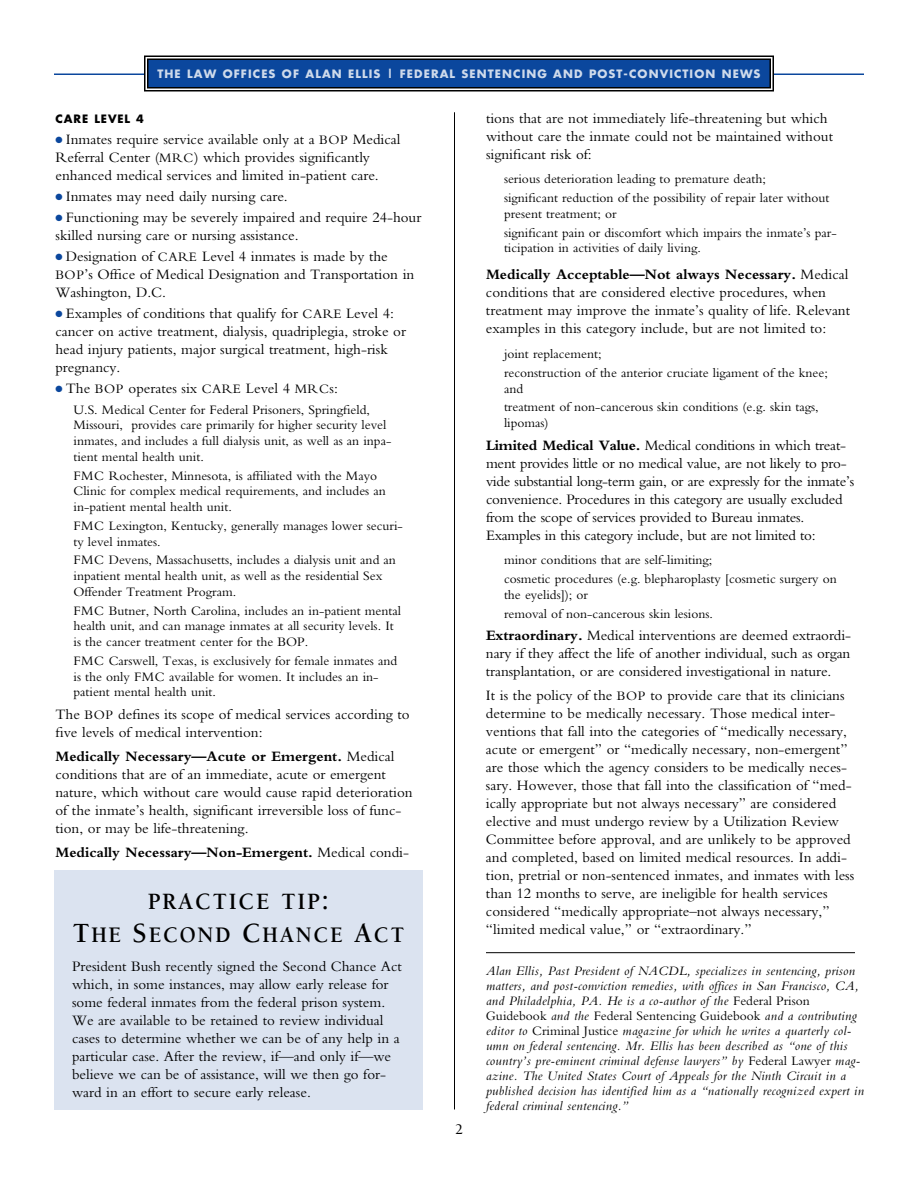
<style>
.page{position:relative;width:918px;height:1188px;background:#fff}
.page>*{position:absolute;margin:0;border:0;box-sizing:border-box;transform-origin:0 0}
.t1{font:700 24px "Berkeley";letter-spacing:.08em;color:#000;scale:.94 1}
.t2{font:700 22.8px "Berkeley";letter-spacing:.08em;color:#000;scale:.94 1}
.t3{font:15px/18px "Bembo";color:#000}
.t4{font:700 15px "Bembo";color:#000}
.t5{font:500 15px "Berkeley";color:#000}
.t6{font:13.5px/15.8px "Bembo";color:#000}
.t7{font:italic 13.5px/15px "Bembo";letter-spacing:.02em;color:#000}
.t8{font:700 11.25px "Futura";letter-spacing:.095em;color:#cedaeb}
.t9{font:700 11.25px "Futura";letter-spacing:.08em;color:#000}
.s1{color:#0b479d}
.s2{font-size:13.5px}
.s3{font-weight:700}
.s4{font-weight:400}
.s5{font-size:30px}
.s6{font-size:28.5px}
.s7{font-style:normal}
</style>
<div class="page">
<div style="left:54px;top:870px;width:369px;height:240px;background:#dbe3f0"></div>
<hr style="left:54px;top:74px;width:810px;height:1px;background:#0b479d">
<div style="left:148px;top:59px;width:622px;height:29px;background:#0b479d"></div>
<div style="left:144px;top:56px;width:630px;height:36px;border:2px solid #000"></div>
<div style="left:147px;top:58px;width:624px;height:30px;border:2px solid #000"></div>
<hr style="left:454px;top:112px;width:1px;height:997px;background:#000">
<hr style="left:486px;top:952px;width:369px;height:1px;background:#000">
<p class="t8" style="left:157px;top:69px;width:605px">THE LAW OFFICES OF ALAN ELLIS | FEDERAL SENTENCING AND POST-CONVICTION NEWS</p>
<p class="t9" style="left:56px;top:114px;width:90px">CARE LEVEL 4</p>
<p class="t3" style="left:55px;top:132px;width:347px"><span class="s1">●</span> Inmates require service available only at a <span class="s2">BOP</span> Medical<br>Referral Center (<span class="s2">MRC</span>) which provides significantly enhanced medical services and limited in-patient care.</p>
<p class="t3" style="left:56px;top:189px;width:234px"><span class="s1">●</span> Inmates may need daily nursing care.</p>
<p class="t3" style="left:56px;top:210px;width:367px"><span class="s1">●</span> Functioning may be severely impaired and require 24-hour skilled nursing care or nursing assistance.</p>
<p class="t3" style="left:55px;top:249px;width:360px"><span class="s1">●</span> Designation of <span class="s2">CARE</span> Level 4 inmates is made by the<br><span class="s2">BOP</span>’s Office of Medical Designation and Transportation in<br>Washington, D.C.</p>
<p class="t3" style="left:55px;top:306px;width:352px"><span class="s1">●</span> Examples of conditions that qualify for <span class="s2">CARE</span> Level 4: cancer on active treatment, dialysis, quadriplegia, stroke or head injury patients, major surgical treatment, high-risk pregnancy.</p>
<p class="t3" style="left:56px;top:381px;width:284px"><span class="s1">●</span> The <span class="s2">BOP</span> operates six <span class="s2">CARE</span> Level 4 <span class="s2">MRC</span>s:</p>
<p class="t6" style="left:74px;top:403px;width:319px">U.S. Medical Center for Federal Prisoners, Springfield, Missouri, provides care primarily for higher security level inmates, and includes a full dialysis unit, as well as an inpa&shy;tient mental health unit.</p>
<p class="t6" style="left:74px;top:469px;width:314px">FMC Rochester, Minnesota, is affiliated with the Mayo<br>Clinic for complex medical requirements, and includes an in-patient mental health unit.</p>
<p class="t6" style="left:74px;top:519px;width:331px">FMC Lexington, Kentucky, generally manages lower securi&shy;ty level inmates.</p>
<p class="t6" style="left:74px;top:554px;width:324px">FMC Devens, Massachusetts, includes a dialysis unit and an inpatient mental health unit, as well as the residential Sex<br>Offender Treatment Program.</p>
<p class="t6" style="left:74px;top:604px;width:329px">FMC Butner, North Carolina, includes an in-patient mental health unit, and can manage inmates at all security levels. It is the cancer treatment center for the BOP.</p>
<p class="t6" style="left:74px;top:654px;width:325px">FMC Carswell, Texas, is exclusively for female inmates and is the only FMC available for women. It includes an in&shy;patient mental health unit.</p>
<p class="t3" style="left:56px;top:707px;width:356px">The <span class="s2">BOP</span> defines its scope of medical services according to five levels of medical intervention:</p>
<p class="t3" style="left:55px;top:749px;width:359px"><span class="s3">Medically Necessary—Acute or Emergent.</span> Medical conditions that are of an immediate, acute or emergent nature, which without care would cause rapid deterioration of the inmate’s health, significant irreversible loss of func&shy;tion, or may be life-threatening.</p>
<p class="t4" style="left:56px;top:847px;width:355px">Medically Necessary—Non-Emergent. <span class="s4">Medical condi-</span></p>
<h1 class="t1" style="left:148px;top:892px;width:195px">PRACTICE TIP<span class="s5">:</span></h1>
<h2 class="t2" style="left:73px;top:926px;width:354px"><span class="s6">T</span>HE <span class="s6">S</span>ECOND <span class="s6">C</span>HANCE <span class="s6">A</span>CT</h2>
<p class="t3" style="left:72px;top:958px;width:331px">President Bush recently signed the Second Chance Act which, in some instances, may allow early release for some federal inmates from the federal prison system.<br>We are available to be retained to review individual cases to determine whether we can be of any help in a particular case. After the review, if—and only if—we believe we can be of assistance, will we then go for&shy;ward in an effort to secure early release.</p>
<p class="t5" style="left:455px;top:1123px;width:9px">2</p>
<p class="t3" style="left:486px;top:110px;width:349px">tions that are not immediately life-threatening but which without care the inmate could not be maintained without significant risk of:</p>
<p class="t6" style="left:504px;top:171px;width:327px;line-height:18.8px">serious deterioration leading to premature death;<br>significant reduction of the possibility of repair later without</p>
<p class="t6" style="left:504px;top:206px;width:334px;line-height:18.8px">present treatment; or<br>significant pain or discomfort which impairs the inmate’s par-</p>
<p class="t6" style="left:504px;top:242px;width:198px">ticipation in activities of daily living.</p>
<p class="t3" style="left:486px;top:267px;width:366px"><span class="s3">Medically Acceptable—Not always Necessary.</span> Medical conditions that are considered elective procedures, when treatment may improve the inmate’s quality of life. Relevant examples in this category include, but are not limited to:</p>
<p class="t6" style="left:504px;top:346px;width:325px;line-height:18.8px">joint replacement;<br>reconstruction of the anterior cruciate ligament of the knee;</p>
<p class="t6" style="left:504px;top:380px;width:316px;line-height:18.8px">and<br>treatment of non-cancerous skin conditions (e.g. skin tags,</p>
<p class="t6" style="left:504px;top:416px;width:46px">lipomas)</p>
<p class="t3" style="left:486px;top:437px;width:370px"><span class="s3">Limited Medical Value.</span> Medical conditions in which treat&shy;ment provides little or no medical value, are not likely to pro&shy;vide substantial long-term gain, or are expressly for the inmate’s convenience. Procedures in this category are usually excluded from the scope of services provided to Bureau inmates.<br>Examples in this category include, but are not limited to:</p>
<p class="t6" style="left:504px;top:552px;width:334px;line-height:18.8px">minor conditions that are self-limiting;<br>cosmetic procedures (e.g. blepharoplasty [cosmetic surgery on</p>
<p class="t6" style="left:504px;top:587px;width:211px;line-height:18.8px">the eyelids]); or<br>removal of non-cancerous skin lesions.</p>
<p class="t3" style="left:486px;top:628px;width:367px;text-align:justify"><span class="s3">Extraordinary.</span> Medical interventions are deemed extraordi&shy;nary if they affect the life of another individual, such as organ transplantation, or are considered investigational in nature.</p>
<p class="t3" style="left:486px;top:688px;width:370px">It is the policy of the <span class="s2">BOP</span> to provide care that its clinicians determine to be medically necessary. Those medical inter&shy;ventions that fall into the categories of “medically necessary, acute or emergent” or “medically necessary, non-emergent” are those which the agency considers to be medically neces&shy;sary. However, those that fall into the classification of “med&shy;ically appropriate but not always necessary” are considered elective and must undergo review by a Utilization Review Committee before approval, and are unlikely to be approved and completed, based on limited medical resources. In addi&shy;tion, pretrial or non-sentenced inmates, and inmates with less than 12 months to serve, are ineligible for health services considered “medically appropriate–not always necessary,” “limited medical value,” or “extraordinary.”</p>
<p class="t7" style="left:486px;top:965px;width:380px">Alan Ellis, Past President of NACDL, specializes in sentencing, prison matters, and post-conviction remedies, with offices in San Francisco, CA, and Philadelphia, PA. He is a co-author of the <span class="s7">Federal Prison Guidebook</span> and the <span class="s7">Federal Sentencing Guidebook</span> and a contributing editor to <span class="s7">Criminal Justice</span> magazine for which he writes a quarterly col&shy;umn on federal sentencing. Mr. Ellis has been described as “one of this country’s pre-eminent criminal defense lawyers” by <span class="s7">Federal Lawyer</span> mag&shy;azine. The United States Court of Appeals for the Ninth Circuit in a published decision has identified him as a “nationally recognized expert in federal criminal sentencing.”</p>
</div>
